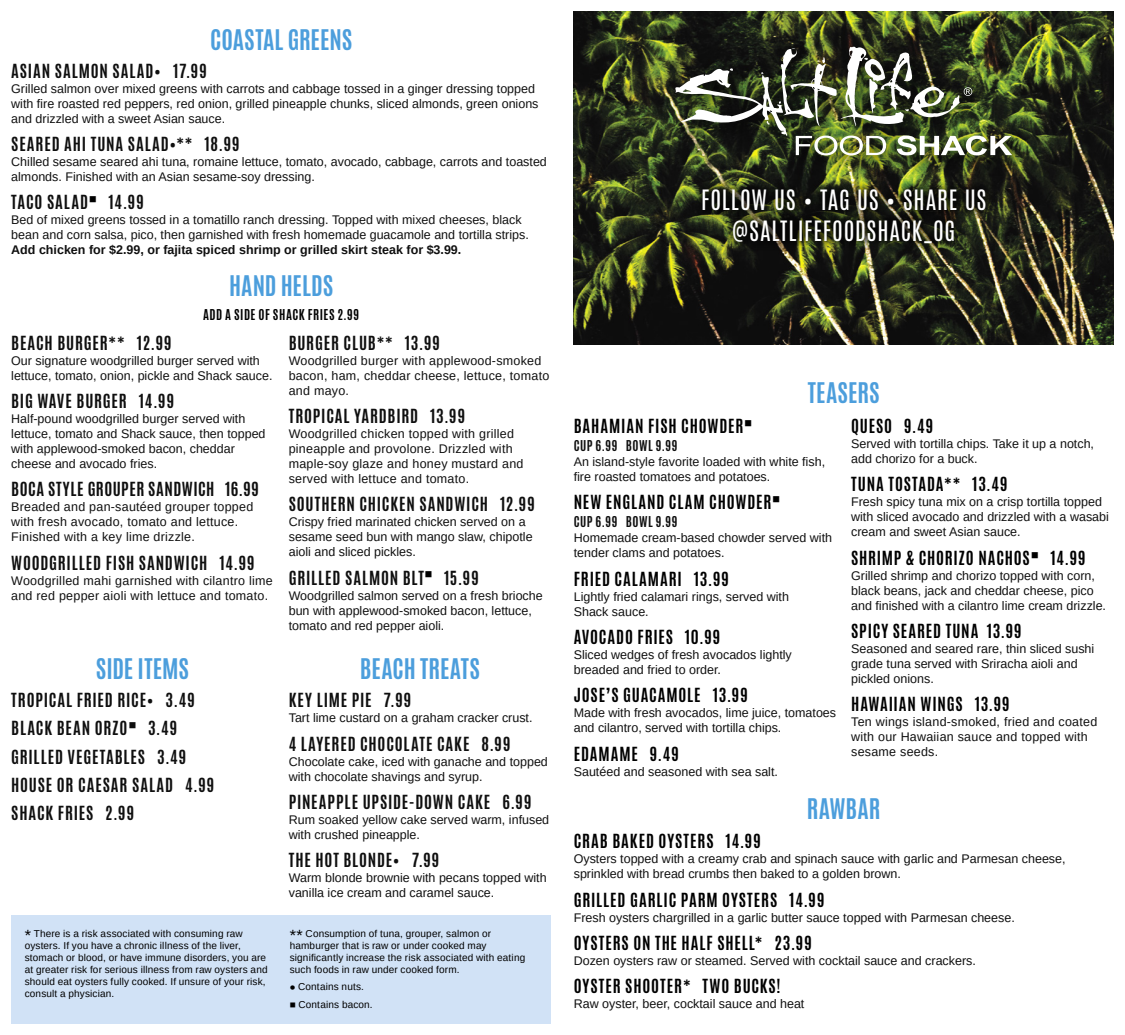
<style>
.page{position:relative;width:1125px;height:1035px;background:#fff}
.page>*{position:absolute;margin:0;border:0;box-sizing:border-box;transform-origin:0 0}
.t1{font:700 23.75px "Antonio";color:#4c9edc}
.t2{font:23.38px/30.2px "Antonio";letter-spacing:.03em;color:#fff;text-align:center}
.t3{font:700 16.25px/28.1px "Antonio";letter-spacing:.05em;color:#0f0f0f}
.t4{font:700 16.25px "Antonio";letter-spacing:.055em;color:#000}
.t5{font:12.5px/15px "Arimo";color:#0f0f0f}
.t6{font:12.5px/15px "Arimo";letter-spacing:.02em;color:#0f0f0f}
.t7{font:700 12.5px "Arimo";color:#0f0f0f}
.t8{font:700 12.5px "Antonio";letter-spacing:.045em;color:#0f0f0f}
.t9{font:700 12.5px "Antonio";letter-spacing:.04em;color:#000}
.t10{font:10px/12px "Arimo";letter-spacing:.015em;color:#000}
.s1{font-size:16.25px}
</style>
<div class="page">
<div style="left:11px;top:915px;width:540px;height:109px;background:#d1e2f6"></div>
<img style="left:574px;top:11px;width:540px;height:334px">
<div style="left:691px;top:179px;width:305px;height:75px;background:#000;opacity:.75"></div>
<div style="left:665px;top:36px;width:367px;height:141px;background:#000;opacity:.55"></div>
<img style="left:675px;top:47px;width:337px;height:108px">
<h1 class="t1" style="left:210px;top:22px;width:144px">COASTAL GREENS</h1>
<h3 class="t3" style="left:11px;top:57px;width:197px">ASIAN SALMON SALAD• 17.99</h3>
<p class="t5" style="left:11px;top:81px;width:529px">Grilled salmon over mixed greens with carrots and cabbage tossed in a ginger dressing topped with fire roasted red peppers, red onion, grilled pineapple chunks, sliced almonds, green onions and drizzled with a sweet Asian sauce.</p>
<h3 class="t3" style="left:11px;top:130px;width:230px">SEARED AHI TUNA SALAD•** 18.99</h3>
<p class="t5" style="left:11px;top:154px;width:537px">Chilled sesame seared ahi tuna, romaine lettuce, tomato, avocado, cabbage, carrots and toasted almonds. Finished with an Asian sesame-soy dressing.</p>
<h3 class="t3" style="left:11px;top:189px;width:134px">TACO SALAD<sup>■</sup> 14.99</h3>
<p class="t5" style="left:11px;top:213px;width:519px">Bed of mixed greens tossed in a tomatillo ranch dressing. Topped with mixed cheeses, black bean and corn salsa, pico, then garnished with fresh homemade guacamole and tortilla strips.</p>
<p class="t7" style="left:11px;top:241px;width:452px">Add chicken for $2.99, or fajita spiced shrimp or grilled skirt steak for $3.99.</p>
<h1 class="t1" style="left:229px;top:268px;width:106px">HAND HELDS</h1>
<p class="t9" style="left:203px;top:305px;width:158px">ADD A SIDE OF SHACK FRIES 2.99</p>
<h3 class="t3" style="left:11px;top:329px;width:162px">BEACH BURGER** 12.99</h3>
<p class="t5" style="left:11px;top:353px;width:263px">Our signature woodgrilled burger served with lettuce, tomato, onion, pickle and Shack sauce.</p>
<h3 class="t3" style="left:11px;top:387px;width:164px">BIG WAVE BURGER 14.99</h3>
<p class="t5" style="left:11px;top:411px;width:256px">Half-pound woodgrilled burger served with lettuce, tomato and Shack sauce, then topped with applewood-smoked bacon, cheddar cheese and avocado fries.</p>
<h3 class="t3" style="left:11px;top:476px;width:249px">BOCA STYLE GROUPER SANDWICH 16.99</h3>
<p class="t6" style="left:11px;top:500px;width:244px">Breaded and pan-sautéed grouper topped with fresh avocado, tomato and lettuce.<br>Finished with a key lime drizzle.</p>
<h3 class="t3" style="left:11px;top:549px;width:245px">WOODGRILLED FISH SANDWICH 14.99</h3>
<p class="t6" style="left:11px;top:573px;width:263px">Woodgrilled mahi garnished with cilantro lime and red pepper aioli with lettuce and tomato.</p>
<h3 class="t3" style="left:289px;top:329px;width:153px">BURGER CLUB** 13.99</h3>
<p class="t6" style="left:289px;top:353px;width:262px">Woodgrilled burger with applewood-smoked bacon, ham, cheddar cheese, lettuce, tomato and mayo.</p>
<h3 class="t3" style="left:289px;top:402px;width:178px">TROPICAL YARDBIRD 13.99</h3>
<p class="t6" style="left:289px;top:426px;width:236px">Woodgrilled chicken topped with grilled pineapple and provolone. Drizzled with maple-soy glaze and honey mustard and served with lettuce and tomato.</p>
<h3 class="t3" style="left:289px;top:491px;width:248px">SOUTHERN CHICKEN SANDWICH 12.99</h3>
<p class="t5" style="left:289px;top:515px;width:245px">Crispy fried marinated chicken served on a sesame seed bun with mango slaw, chipotle aioli and sliced pickles.</p>
<h3 class="t3" style="left:289px;top:564px;width:192px">GRILLED SALMON BLT<sup>■</sup> 15.99</h3>
<p class="t5" style="left:289px;top:588px;width:256px">Woodgrilled salmon served on a fresh brioche bun with applewood-smoked bacon, lettuce, tomato and red pepper aioli.</p>
<h1 class="t1" style="left:96px;top:651px;width:95px">SIDE ITEMS</h1>
<h3 class="t3" style="left:11px;top:687px;width:205px">TROPICAL FRIED RICE• 3.49<br>BLACK BEAN ORZO<sup>■</sup> 3.49<br>GRILLED VEGETABLES 3.49<br>HOUSE OR CAESAR SALAD 4.99<br>SHACK FRIES 2.99</h3>
<h1 class="t1" style="left:360px;top:651px;width:122px">BEACH TREATS</h1>
<h3 class="t3" style="left:289px;top:687px;width:124px">KEY LIME PIE 7.99</h3>
<p class="t5" style="left:289px;top:711px;width:245px">Tart lime custard on a graham cracker crust.</p>
<h3 class="t3" style="left:289px;top:730px;width:223px">4 LAYERED CHOCOLATE CAKE 8.99</h3>
<p class="t5" style="left:289px;top:754px;width:261px">Chocolate cake, iced with ganache and topped with chocolate shavings and syrup.</p>
<h3 class="t3" style="left:289px;top:788px;width:244px">PINEAPPLE UPSIDE-DOWN CAKE 6.99</h3>
<p class="t5" style="left:289px;top:812px;width:262px">Rum soaked yellow cake served warm, infused with crushed pineapple.</p>
<h3 class="t3" style="left:289px;top:846px;width:152px">THE HOT BLONDE• 7.99</h3>
<p class="t5" style="left:289px;top:870px;width:259px">Warm blonde brownie with pecans topped with vanilla ice cream and caramel sauce.</p>
<p class="t10" style="left:25px;top:927px;width:244px"><span class="s1">*</span> There is a risk associated with consuming raw oysters. If you have a chronic illness of the liver, stomach or blood, or have immune disorders, you are at greater risk for serious illness from raw oysters and should eat oysters fully cooked. If unsure of your risk, consult a physician.</p>
<p class="t10" style="left:290px;top:927px;width:237px"><span class="s1">**</span> Consumption of tuna, grouper, salmon or hamburger that is raw or under cooked may significantly increase the risk associated with eating such foods in raw under cooked form.</p>
<p class="t10" style="left:290px;top:981px;width:76px"><span class="s1">•</span> Contains nuts.</p>
<p class="t10" style="left:290px;top:999px;width:85px">■ Contains bacon.</p>
<h2 class="t2" style="left:701px;top:185px;width:287px">FOLLOW US • TAG US • SHARE US @SALTLIFEFOODSHACK_OG</h2>
<h1 class="t1" style="left:808px;top:375px;width:73px">TEASERS</h1>
<h3 class="t4" style="left:574px;top:414px;width:180px">BAHAMIAN FISH CHOWDER<sup>■</sup></h3>
<p class="t8" style="left:574px;top:436px;width:105px">CUP 6.99 BOWL 9.99</p>
<p class="t5" style="left:574px;top:454px;width:253px">An island-style favorite loaded with white fish, fire roasted tomatoes and potatoes.</p>
<h3 class="t4" style="left:574px;top:490px;width:208px">NEW ENGLAND CLAM CHOWDER<sup>■</sup></h3>
<p class="t8" style="left:574px;top:513px;width:105px">CUP 6.99 BOWL 9.99</p>
<p class="t5" style="left:574px;top:531px;width:260px">Homemade cream-based chowder served with tender clams and potatoes.</p>
<h3 class="t4" style="left:574px;top:567px;width:157px">FRIED CALAMARI 13.99</h3>
<p class="t5" style="left:574px;top:589px;width:217px">Lightly fried calamari rings, served with<br>Shack sauce.</p>
<h3 class="t4" style="left:574px;top:625px;width:148px">AVOCADO FRIES 10.99</h3>
<p class="t5" style="left:574px;top:647px;width:220px">Sliced wedges of fresh avocados lightly breaded and fried to order.</p>
<h3 class="t4" style="left:574px;top:683px;width:176px">JOSE’S GUACAMOLE 13.99</h3>
<p class="t5" style="left:574px;top:706px;width:264px">Made with fresh avocados, lime juice, tomatoes and cilantro, served with tortilla chips.</p>
<h3 class="t4" style="left:574px;top:741px;width:107px">EDAMAME 9.49</h3>
<p class="t5" style="left:574px;top:764px;width:206px">Sautéed and seasoned with sea salt.</p>
<h3 class="t4" style="left:851px;top:414px;width:84px">QUESO 9.49</h3>
<p class="t5" style="left:851px;top:436px;width:244px">Served with tortilla chips. Take it up a notch, add chorizo for a buck.</p>
<h3 class="t4" style="left:851px;top:472px;width:158px">TUNA TOSTADA** 13.49</h3>
<p class="t5" style="left:851px;top:495px;width:259px">Fresh spicy tuna mix on a crisp tortilla topped with sliced avocado and drizzled with a wasabi cream and sweet Asian sauce.</p>
<h3 class="t4" style="left:851px;top:546px;width:236px">SHRIMP &amp; CHORIZO NACHOS<sup>■</sup> 14.99</h3>
<p class="t5" style="left:851px;top:568px;width:256px">Grilled shrimp and chorizo topped with corn, black beans, jack and cheddar cheese, pico and finished with a cilantro lime cream drizzle.</p>
<h3 class="t4" style="left:851px;top:619px;width:172px">SPICY SEARED TUNA 13.99</h3>
<p class="t5" style="left:851px;top:641px;width:245px">Seasoned and seared rare, thin sliced sushi grade tuna served with Sriracha aioli and pickled onions.</p>
<h3 class="t4" style="left:851px;top:692px;width:160px">HAWAIIAN WINGS 13.99</h3>
<p class="t6" style="left:851px;top:715px;width:248px">Ten wings island-smoked, fried and coated with our Hawaiian sauce and topped with sesame seeds.</p>
<h1 class="t1" style="left:807px;top:791px;width:75px">RAWBAR</h1>
<h3 class="t4" style="left:574px;top:829px;width:189px">CRAB BAKED OYSTERS 14.99</h3>
<p class="t5" style="left:574px;top:852px;width:493px">Oysters topped with a creamy crab and spinach sauce with garlic and Parmesan cheese, sprinkled with bread crumbs then baked to a golden brown.</p>
<h3 class="t4" style="left:574px;top:887px;width:252px">GRILLED GARLIC PARM OYSTERS 14.99</h3>
<p class="t5" style="left:574px;top:910px;width:443px">Fresh oysters chargrilled in a garlic butter sauce topped with Parmesan cheese.</p>
<h3 class="t4" style="left:574px;top:931px;width:240px">OYSTERS ON THE HALF SHELL* 23.99</h3>
<p class="t5" style="left:574px;top:953px;width:404px">Dozen oysters raw or steamed. Served with cocktail sauce and crackers.</p>
<h3 class="t4" style="left:574px;top:974px;width:208px">OYSTER SHOOTER* TWO BUCKS!</h3>
<p class="t5" style="left:574px;top:996px;width:232px">Raw oyster, beer, cocktail sauce and heat</p>
</div>
